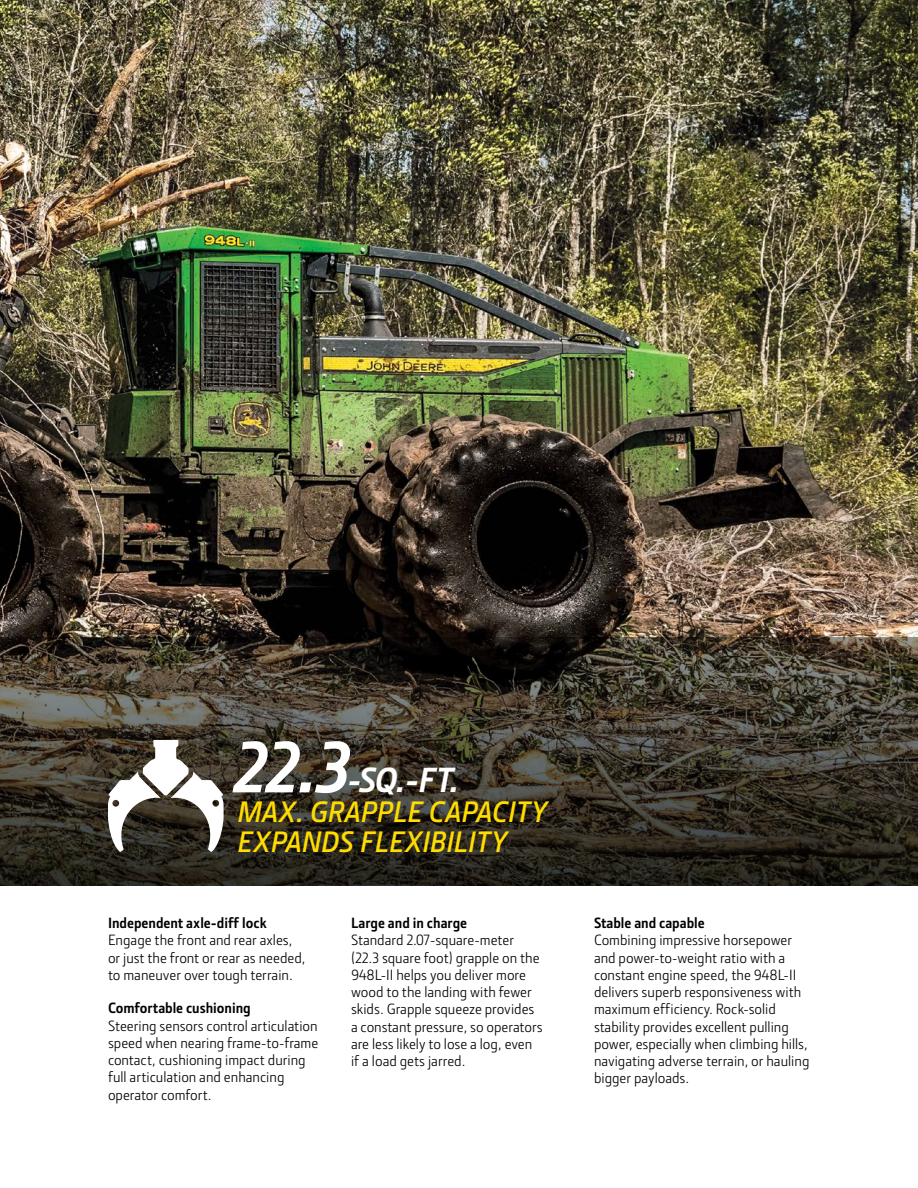
<style>
.page{position:relative;width:918px;height:1188px;background:#fff}
.page>*{position:absolute;margin:0;border:0;box-sizing:border-box;transform-origin:0 0}
.t1{font:italic 700 35.25px "JD Sans Pro";color:#fff}
.t2{font:italic 600 29.85px/29.7px "JD Sans Pro";color:#fd0}
.t3{font:15px/17.2px "JD Sans Pro";color:#000}
.t4{font:700 15px "JD Sans Pro";color:#000}
.s1{font-size:73.2px}
</style>
<div class="page">
<img style="left:0;top:0;width:918px;height:637px">
<svg style="left:0;top:637px;width:918px;height:249px;background:#383329"></svg>
<svg style="left:108px;top:740px;width:116px;height:112px"></svg>
<h1 class="t1" style="left:234px;top:757px;width:228px"><span class="s1">22.3</span>-SQ.-FT.</h1>
<h2 class="t2" style="left:237px;top:796px;width:311px">MAX. GRAPPLE CAPACITY<br>EXPANDS FLEXIBILITY</h2>
<p class="t4" style="left:108px;top:913px;width:160px">Independent axle-diff lock</p>
<p class="t3" style="left:108px;top:931px;width:199px">Engage the front and rear axles, or just the front or rear as needed, to maneuver over tough terrain.</p>
<p class="t4" style="left:108px;top:998px;width:144px">Comfortable cushioning</p>
<p class="t3" style="left:108px;top:1016px;width:212px">Steering sensors control articulation speed when nearing frame-to-frame contact, cushioning impact during full articulation and enhancing operator comfort.</p>
<p class="t4" style="left:351px;top:913px;width:118px">Large and in charge</p>
<p class="t3" style="left:351px;top:931px;width:193px">Standard 2.07-square-meter (22.3 square foot) grapple on the<br>948L-II helps you deliver more wood to the landing with fewer skids. Grapple squeeze provides a constant pressure, so operators are less likely to lose a log, even if a load gets jarred.</p>
<p class="t4" style="left:594px;top:913px;width:112px">Stable and capable</p>
<p class="t3" style="left:594px;top:931px;width:217px">Combining impressive horsepower and power-to-weight ratio with a constant engine speed, the 948L-II delivers superb responsiveness with maximum efficiency. Rock-solid stability provides excellent pulling power, especially when climbing hills, navigating adverse terrain, or hauling bigger payloads.</p>
</div>
